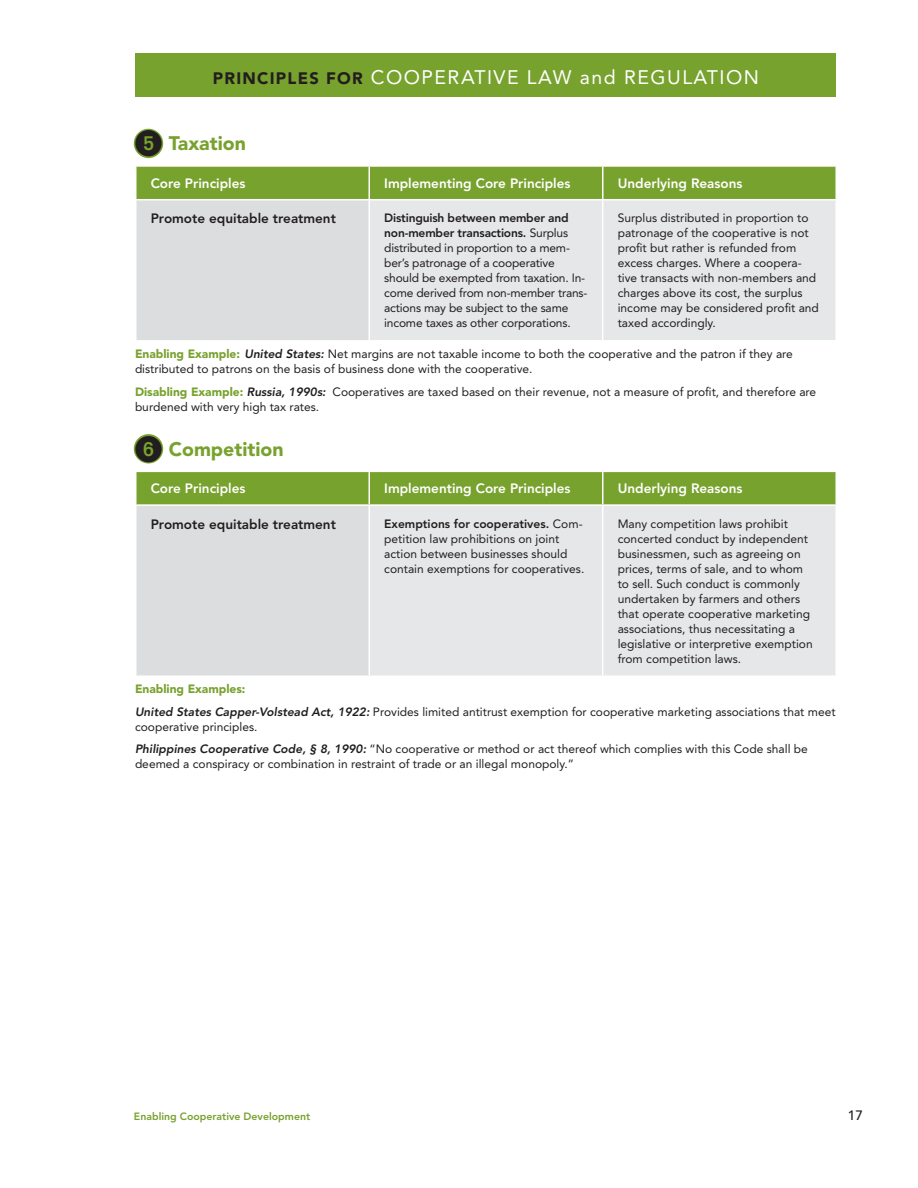
<style>
.page{position:relative;width:918px;height:1188px;background:#fff}
.page>*{position:absolute;margin:0;border:0;box-sizing:border-box;transform-origin:0 0}
.t1{font:19.5px "Avenir";letter-spacing:.075em;color:#fff}
.table_examples{font:900 19.5px "Avenir";color:#78a22e}
.table_head{font:800 13.5px "Avenir";color:#fff}
.table_head_BLK{font:800 13.5px "Avenir";color:#221e1f}
.t2{font:500 13.5px "Avenir";color:#221e1f}
.table_text{font:12px/15px "Avenir";color:#221e1f}
.table_examples-2{font:12px/15px "Avenir";color:#221e1f}
.table_examples-3{font:900 12px "Avenir";color:#78a22e}
.t3{font:800 10.5px "Avenir";color:#78a22e}
.s1{font-weight:900;font-size:16.5px;color:#221e1f}
.s2{font-weight:800}
.s3{font-weight:900;color:#78a22e}
.s4{font-weight:800;font-style:italic}
</style>
<div class="page">
<div style="left:135px;top:54px;width:700px;height:43px;background:#78a22e"></div>
<div style="left:136px;top:167px;width:700px;height:32px;background:#78a22e"></div>
<div style="left:136px;top:200px;width:233px;height:141px;background:#dcddde"></div>
<div style="left:370px;top:200px;width:466px;height:140px;background:#e6e7e8"></div>
<hr style="left:602px;top:200px;width:1px;height:140px;background:#fff">
<hr style="left:135px;top:340px;width:234px;height:2px;background:#fff">
<hr style="left:369px;top:167px;width:1px;height:32px;background:#fff">
<hr style="left:602px;top:167px;width:1px;height:32px;background:#fff">
<div style="left:136px;top:472px;width:700px;height:32px;background:#78a22e"></div>
<div style="left:136px;top:505px;width:233px;height:171px;background:#dcddde"></div>
<div style="left:370px;top:506px;width:466px;height:169px;background:#e6e7e8"></div>
<hr style="left:602px;top:506px;width:1px;height:169px;background:#fff">
<hr style="left:135px;top:675px;width:234px;height:2px;background:#fff">
<hr style="left:369px;top:472px;width:1px;height:32px;background:#fff">
<hr style="left:602px;top:472px;width:1px;height:32px;background:#fff">
<hr style="left:135px;top:504px;width:234px;height:2px;background:#fff">
<svg style="left:133px;top:128px;width:31px;height:31px"></svg>
<svg style="left:133px;top:434px;width:31px;height:30px"></svg>
<h1 class="t1" style="left:213px;top:66px;width:548px"><span class="s1">PRINCIPLES FOR</span> COOPERATIVE LAW and REGULATION</h1>
<p class="table_examples" style="left:169px;top:132px;width:79px">Taxation</p>
<p class="table_head" style="left:151px;top:175px;width:96px">Core Principles</p>
<p class="table_head" style="left:384px;top:175px;width:188px">Implementing Core Principles</p>
<p class="table_head" style="left:618px;top:175px;width:126px">Underlying Reasons</p>
<p class="table_head_BLK" style="left:151px;top:211px;width:187px">Promote equitable treatment</p>
<p class="table_text" style="left:384px;top:211px;width:205px"><span class="s2">Distinguish between member and non-member transactions.</span> Surplus distributed in proportion to a mem&shy;ber’s patronage of a cooperative should be exempted from taxation. In&shy;come derived from non-member trans&shy;actions may be subject to the same income taxes as other corporations.</p>
<p class="table_text" style="left:618px;top:211px;width:203px">Surplus distributed in proportion to patronage of the cooperative is not profit but rather is refunded from excess charges. Where a coopera&shy;tive transacts with non-members and charges above its cost, the surplus income may be considered profit and taxed accordingly.</p>
<p class="table_examples-2" style="left:135px;top:346px;width:659px"><span class="s3">Enabling Example:</span> <span class="s4">United States:</span> Net margins are not taxable income to both the cooperative and the patron if they are distributed to patrons on the basis of business done with the cooperative.</p>
<p class="table_examples-2" style="left:135px;top:384px;width:683px"><span class="s3">Disabling Example:</span> <span class="s4">Russia, 1990s:</span> Cooperatives are taxed based on their revenue, not a measure of profit, and therefore are burdened with very high tax rates.</p>
<p class="table_examples" style="left:169px;top:437px;width:116px">Competition</p>
<p class="table_head" style="left:151px;top:481px;width:96px">Core Principles</p>
<p class="table_head" style="left:384px;top:481px;width:188px">Implementing Core Principles</p>
<p class="table_head" style="left:618px;top:481px;width:126px">Underlying Reasons</p>
<p class="table_head_BLK" style="left:151px;top:516px;width:187px">Promote equitable treatment</p>
<p class="table_text" style="left:384px;top:516px;width:202px"><span class="s2">Exemptions for cooperatives.</span> Com&shy;petition law prohibitions on joint action between businesses should contain exemptions for cooperatives.</p>
<p class="table_text" style="left:618px;top:516px;width:196px">Many competition laws prohibit concerted conduct by independent businessmen, such as agreeing on prices, terms of sale, and to whom to sell. Such conduct is commonly undertaken by farmers and others that operate cooperative marketing associations, thus necessitating a legislative or interpretive exemption from competition laws.</p>
<p class="table_examples-3" style="left:135px;top:682px;width:112px">Enabling Examples:</p>
<p class="table_examples-2" style="left:135px;top:704px;width:702px"><span class="s4">United States Capper-Volstead Act, 1922:</span> Provides limited antitrust exemption for cooperative marketing associations that meet cooperative principles.</p>
<p class="table_examples-2" style="left:135px;top:742px;width:674px"><span class="s4">Philippines Cooperative Code, § 8, 1990:</span> “No cooperative or method or act thereof which complies with this Code shall be deemed a conspiracy or combination in restraint of trade or an illegal monopoly.”</p>
<p class="t3" style="left:134px;top:1111px;width:178px">Enabling Cooperative Development</p>
<p class="t2" style="left:848px;top:1108px;width:17px">17</p>
</div>
